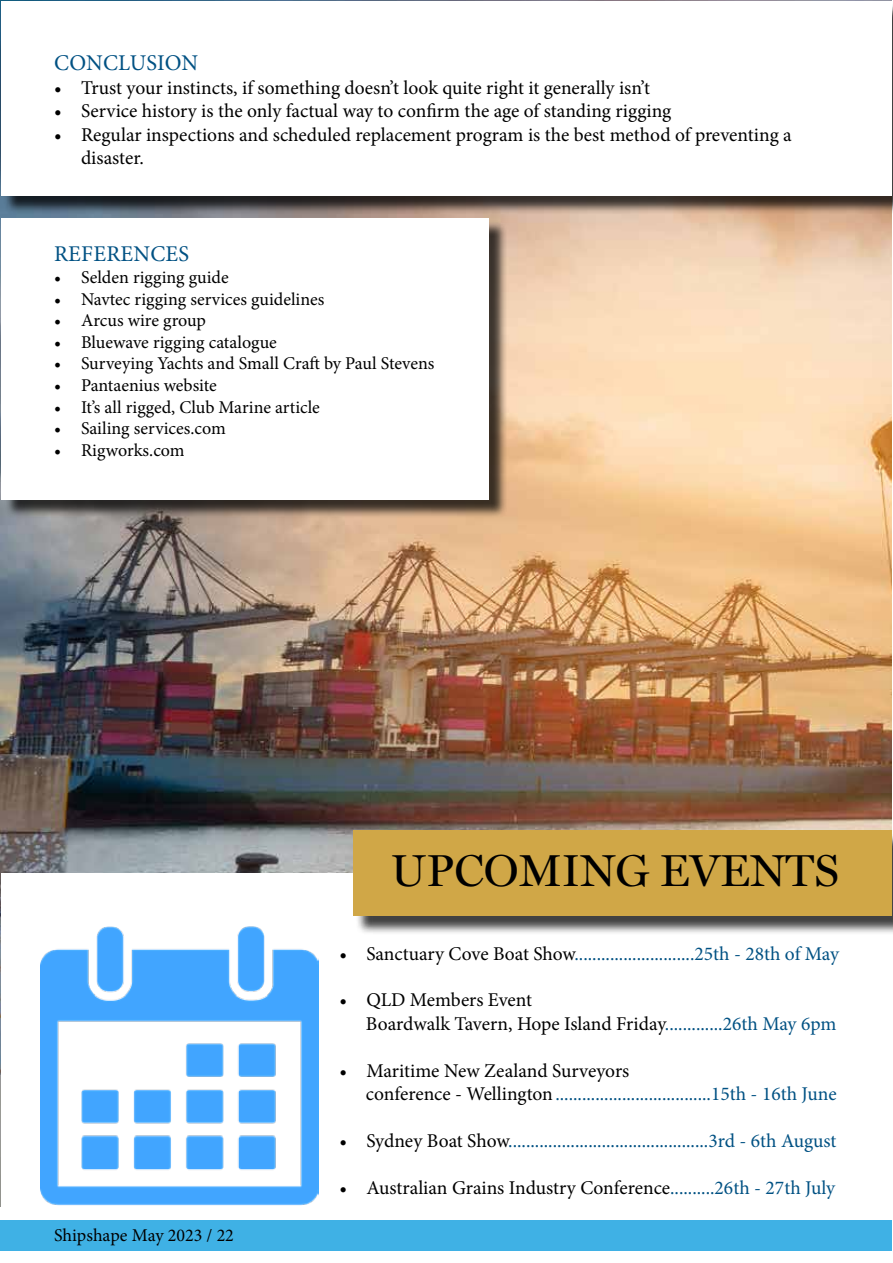
<style>
.page{position:relative;width:893px;height:1263px;background:#fff}
.page>*{position:absolute;margin:0;border:0;box-sizing:border-box;transform-origin:0 0}
.t1{font:45px "Miller Display";color:#000}
.t2{font:22.5px "Minion Pro";letter-spacing:.01em;color:#005183}
.t3{font:19.5px/23.4px "Minion Pro";color:#000}
.t4{font:19.5px "Minion Pro";letter-spacing:-.005em;color:#005183}
.t5{font:18px "Minion Pro";color:#000}
.s1{color:#000}
.s2{color:#005183}
</style>
<div class="page">
<img style="left:0;top:1074px;width:1px;height:133px">
<img style="left:0;top:0;width:891px;height:1074px">
<div style="left:0;top:1220px;width:891px;height:30px;background:#3fb1e5"></div>
<div style="left:3px;top:3px;width:890px;height:211px;background:#000;opacity:.75"></div>
<div style="left:1px;top:1px;width:890px;height:195px;background:#fff"></div>
<div style="left:4px;top:221px;width:504px;height:298px;background:#000;opacity:.75"></div>
<div style="left:2px;top:218px;width:487px;height:282px;background:#fff"></div>
<div style="left:2px;top:873px;width:891px;height:334px;background:#fff"></div>
<div style="left:355px;top:833px;width:538px;height:102px;background:#000;opacity:.75"></div>
<div style="left:353px;top:831px;width:538px;height:85px;background:#d0a747"></div>
<img style="left:40px;top:926px;width:279px;height:280px">
<p class="t2" style="left:54px;top:48px;width:146px">CONCLUSION</p>
<p class="t3" style="left:54px;top:76px;width:598px">• Trust your instincts, if something doesn’t look quite right it generally isn’t</p>
<p class="t3" style="left:54px;top:99px;width:619px">• Service history is the only factual way to confirm the age of standing rigging</p>
<p class="t3" style="left:81px;top:123px;width:712px;text-indent:-27px">• Regular inspections and scheduled replacement program is the best method of preventing a disaster.</p>
<p class="t2" style="left:54px;top:239px;width:137px">REFERENCES</p>
<p class="t5" style="left:54px;top:265px;width:176px">• Selden rigging guide</p>
<p class="t5" style="left:54px;top:287px;width:272px">• Navtec rigging services guidelines</p>
<p class="t5" style="left:54px;top:308px;width:153px">• Arcus wire group</p>
<p class="t5" style="left:54px;top:330px;width:224px">• Bluewave rigging catalogue</p>
<p class="t5" style="left:54px;top:352px;width:382px">• Surveying Yachts and Small Craft by Paul Stevens</p>
<p class="t5" style="left:54px;top:373px;width:164px">• Pantaenius website</p>
<p class="t5" style="left:54px;top:395px;width:267px">• It’s all rigged, Club Marine article</p>
<p class="t5" style="left:54px;top:416px;width:173px">• Sailing services.com</p>
<p class="t5" style="left:54px;top:438px;width:132px">• Rigworks.com</p>
<h1 class="t1" style="left:391px;top:844px;width:450px">UPCOMING EVENTS</h1>
<p class="t5" style="left:54px;top:1223px;width:181px">Shipshape May 2023 / 22</p>
<p class="t4" style="left:339px;top:940px;width:501px"><span class="s1">• Sanctuary Cove Boat Show</span>...........................25th - 28th of May</p>
<p class="t3" style="left:366px;top:988px;width:472px;text-indent:-27px">• QLD Members Event<br>Boardwalk Tavern, Hope Island Friday<span class="s2">.............26th May 6pm</span></p>
<p class="t3" style="left:366px;top:1059px;width:472px;text-indent:-27px">• Maritime New Zealand Surveyors<br>conference - Wellington<span class="s2">...................................15th - 16th June</span></p>
<p class="t4" style="left:339px;top:1127px;width:499px"><span class="s1">• Sydney Boat Show</span>.............................................3rd - 6th August</p>
<p class="t3" style="left:339px;top:1176px;width:497px">• Australian Grains Industry Conference<span class="s2">..........26th - 27th July</span></p>
</div>
